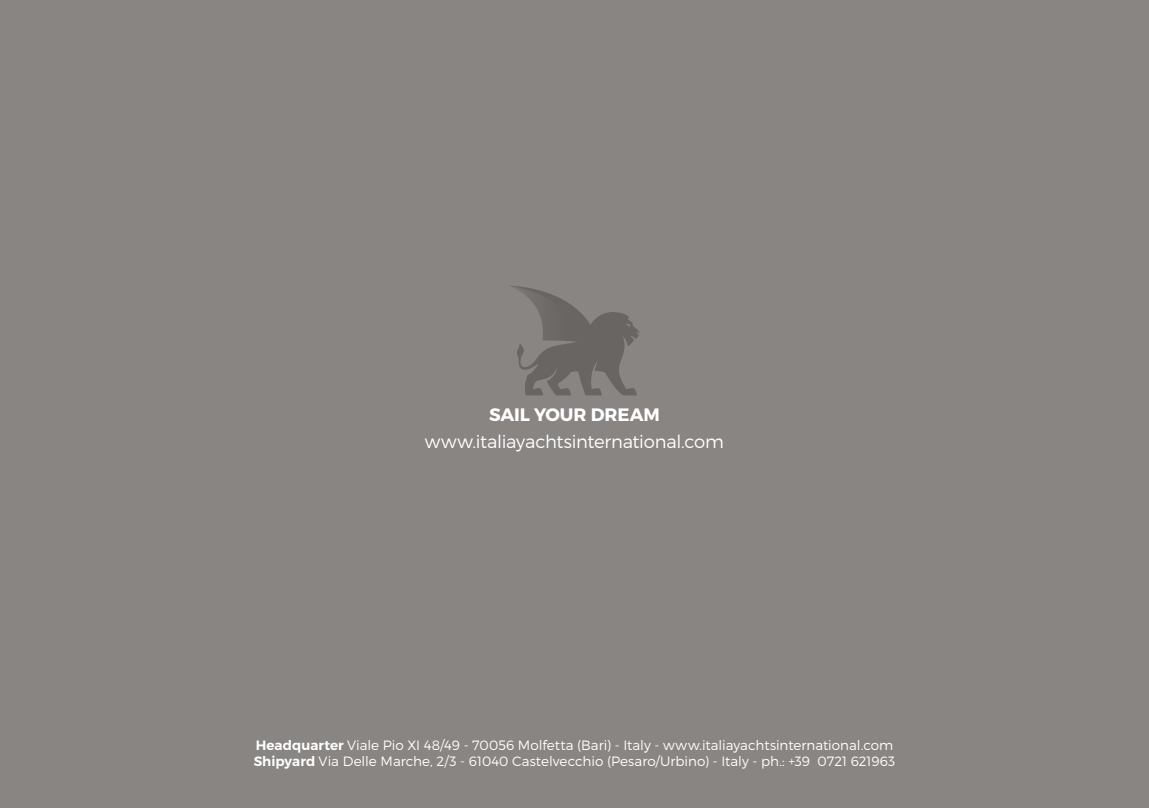
<style>
.page{position:relative;width:1149px;height:808px;background:#fff}
.page>*{position:absolute;margin:0;border:0;box-sizing:border-box;transform-origin:0 0}
.t1{font:300 18px "Montserrat";letter-spacing:-.015em;color:#fff}
.t2{font:700 18px "Montserrat";letter-spacing:-.005em;color:#fff}
.t3{font:300 13.5px "Montserrat";color:#fff}
.s1{font-weight:600}
</style>
<div class="page">
<div style="left:0;top:0;width:1148px;height:808px;background:#888583"></div>
<svg style="left:511px;top:286px;width:128px;height:109px"></svg>
<p class="t2" style="left:489px;top:404px;width:172px">SAIL YOUR DREAM</p>
<p class="t1" style="left:425px;top:431px;width:300px">www.italiayachtsinternational.com</p>
<p class="t3" style="left:255px;top:737px;width:639px"><span class="s1">Headquarter</span> Viale Pio XI 48/49 - 70056 Molfetta (Bari) - Italy - www.italiayachtsinternational.com</p>
<p class="t3" style="left:253px;top:753px;width:643px"><span class="s1">Shipyard</span> Via Delle Marche, 2/3 - 61040 Castelvecchio (Pesaro/Urbino) - Italy - ph.: +39 0721 621963</p>
</div>
